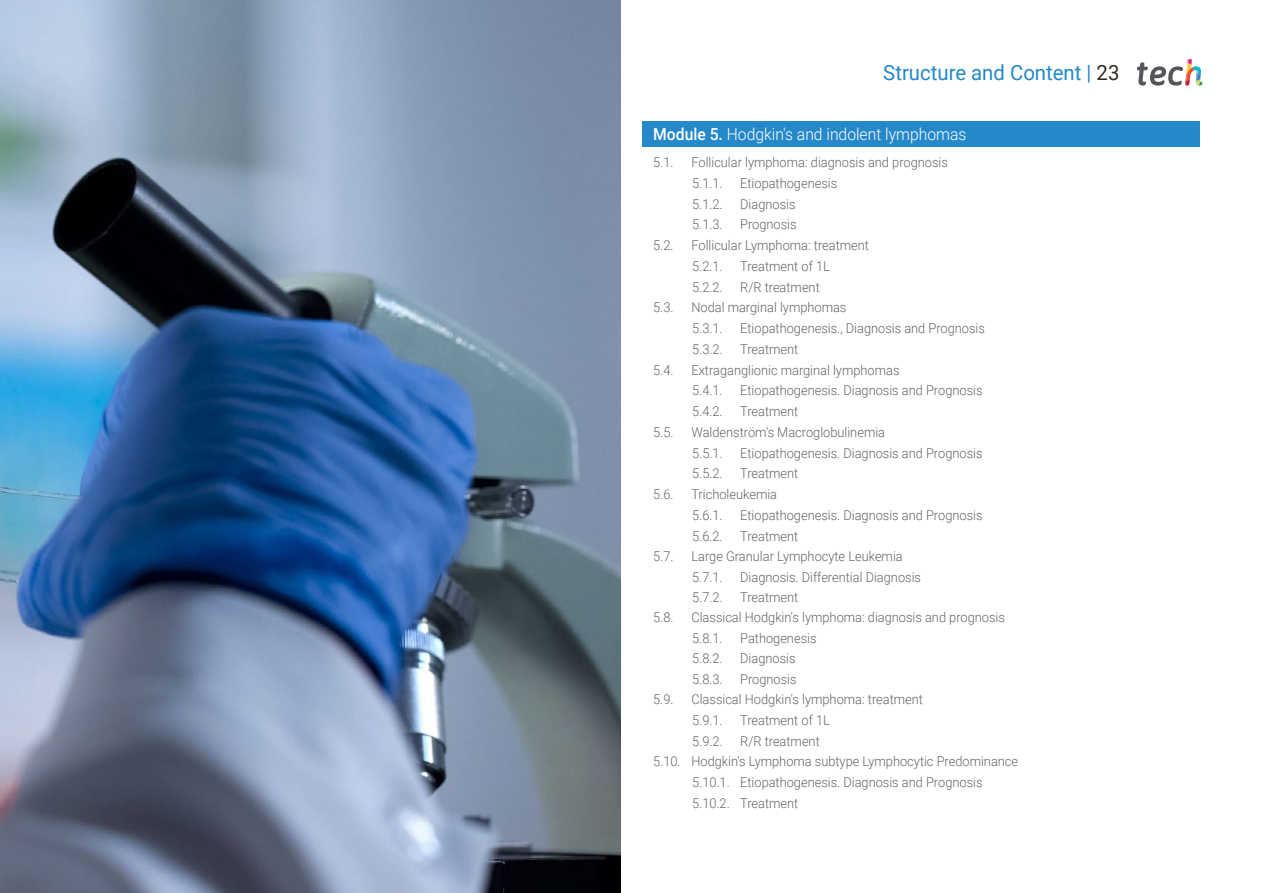
<style>
.page{position:relative;width:1263px;height:893px;background:#fff}
.page>*{position:absolute;margin:0;border:0;box-sizing:border-box;transform-origin:0 0}
.t1{font:21px "Roboto";color:#2488c9}
.t2{font:300 16.5px "Roboto";color:#fff;scale:.95 1}
.t3{font:300 13.5px/20.7px "Roboto";color:#61646a;scale:.95 1}
.s1{color:#312e20}
.s2{font-weight:500}
</style>
<div class="page">
<div style="left:642px;top:121px;width:557px;height:25px;background:#2488c9"></div>
<svg style="left:1137px;top:59px;width:65px;height:27px"></svg>
<img style="left:0;top:0;width:621px;height:893px">
<h1 class="t1" style="left:883px;top:57px;width:238px">Structure and Content | <span class="s1">23</span></h1>
<p class="t2" style="left:653px;top:123px;width:331px"><span class="s2">Module 5.</span> Hodgkin's and indolent lymphomas</p>
<p class="t3" style="left:653px;top:151px;width:23px">5.1.</p>
<p class="t3" style="left:691px;top:151px;width:271px">Follicular lymphoma: diagnosis and prognosis<br>5.1.1.</p>
<p class="t3" style="left:740px;top:172px;width:104px">Etiopathogenesis</p>
<p class="t3" style="left:692px;top:193px;width:34px">5.1.2.</p>
<p class="t3" style="left:740px;top:193px;width:60px">Diagnosis</p>
<p class="t3" style="left:692px;top:214px;width:34px">5.1.3.</p>
<p class="t3" style="left:740px;top:214px;width:61px">Prognosis</p>
<p class="t3" style="left:653px;top:234px;width:23px">5.2.</p>
<p class="t3" style="left:691px;top:234px;width:188px">Follicular Lymphoma: treatment<br>5.2.1.</p>
<p class="t3" style="left:740px;top:255px;width:96px">Treatment of 1L</p>
<p class="t3" style="left:692px;top:276px;width:34px">5.2.2.</p>
<p class="t3" style="left:740px;top:276px;width:85px">R/R treatment</p>
<p class="t3" style="left:653px;top:297px;width:23px">5.3.</p>
<p class="t3" style="left:691px;top:297px;width:165px">Nodal marginal lymphomas<br>5.3.1.</p>
<p class="t3" style="left:740px;top:317px;width:259px">Etiopathogenesis., Diagnosis and Prognosis</p>
<p class="t3" style="left:692px;top:338px;width:34px">5.3.2.</p>
<p class="t3" style="left:740px;top:338px;width:63px">Treatment</p>
<p class="t3" style="left:653px;top:359px;width:23px">5.4.</p>
<p class="t3" style="left:691px;top:359px;width:220px">Extraganglionic marginal lymphomas<br>5.4.1.</p>
<p class="t3" style="left:740px;top:380px;width:257px">Etiopathogenesis. Diagnosis and Prognosis</p>
<p class="t3" style="left:692px;top:400px;width:34px">5.4.2.</p>
<p class="t3" style="left:740px;top:400px;width:63px">Treatment</p>
<p class="t3" style="left:653px;top:421px;width:23px">5.5.</p>
<p class="t3" style="left:691px;top:421px;width:205px">Waldenström's Macroglobulinemia<br>5.5.1.</p>
<p class="t3" style="left:740px;top:442px;width:257px">Etiopathogenesis. Diagnosis and Prognosis</p>
<p class="t3" style="left:692px;top:463px;width:34px">5.5.2.</p>
<p class="t3" style="left:740px;top:463px;width:63px">Treatment</p>
<p class="t3" style="left:653px;top:483px;width:23px">5.6.</p>
<p class="t3" style="left:691px;top:483px;width:92px">Tricholeukemia<br>5.6.1.</p>
<p class="t3" style="left:740px;top:504px;width:257px">Etiopathogenesis. Diagnosis and Prognosis</p>
<p class="t3" style="left:692px;top:525px;width:34px">5.6.2.</p>
<p class="t3" style="left:740px;top:525px;width:63px">Treatment</p>
<p class="t3" style="left:653px;top:545px;width:23px">5.7.</p>
<p class="t3" style="left:691px;top:546px;width:224px">Large Granular Lymphocyte Leukemia<br>5.7.1.</p>
<p class="t3" style="left:740px;top:566px;width:192px">Diagnosis. Differential Diagnosis</p>
<p class="t3" style="left:692px;top:586px;width:34px">5.7.2.</p>
<p class="t3" style="left:740px;top:586px;width:63px">Treatment</p>
<p class="t3" style="left:653px;top:607px;width:23px">5.8.</p>
<p class="t3" style="left:691px;top:607px;width:331px">Classical Hodgkin's lymphoma: diagnosis and prognosis<br>5.8.1.</p>
<p class="t3" style="left:740px;top:627px;width:82px">Pathogenesis</p>
<p class="t3" style="left:692px;top:648px;width:34px">5.8.2.</p>
<p class="t3" style="left:740px;top:648px;width:60px">Diagnosis</p>
<p class="t3" style="left:692px;top:668px;width:34px">5.8.3.</p>
<p class="t3" style="left:740px;top:668px;width:61px">Prognosis</p>
<p class="t3" style="left:653px;top:689px;width:23px">5.9.</p>
<p class="t3" style="left:691px;top:689px;width:245px">Classical Hodgkin's lymphoma: treatment<br>5.9.1.</p>
<p class="t3" style="left:740px;top:709px;width:96px">Treatment of 1L</p>
<p class="t3" style="left:692px;top:730px;width:34px">5.9.2.</p>
<p class="t3" style="left:740px;top:730px;width:85px">R/R treatment</p>
<p class="t3" style="left:653px;top:751px;width:386px">5.10. Hodgkin's Lymphoma subtype Lymphocytic Predominance</p>
<p class="t3" style="left:692px;top:772px;width:307px">5.10.1. Etiopathogenesis. Diagnosis and Prognosis</p>
<p class="t3" style="left:692px;top:792px;width:113px">5.10.2. Treatment</p>
</div>
